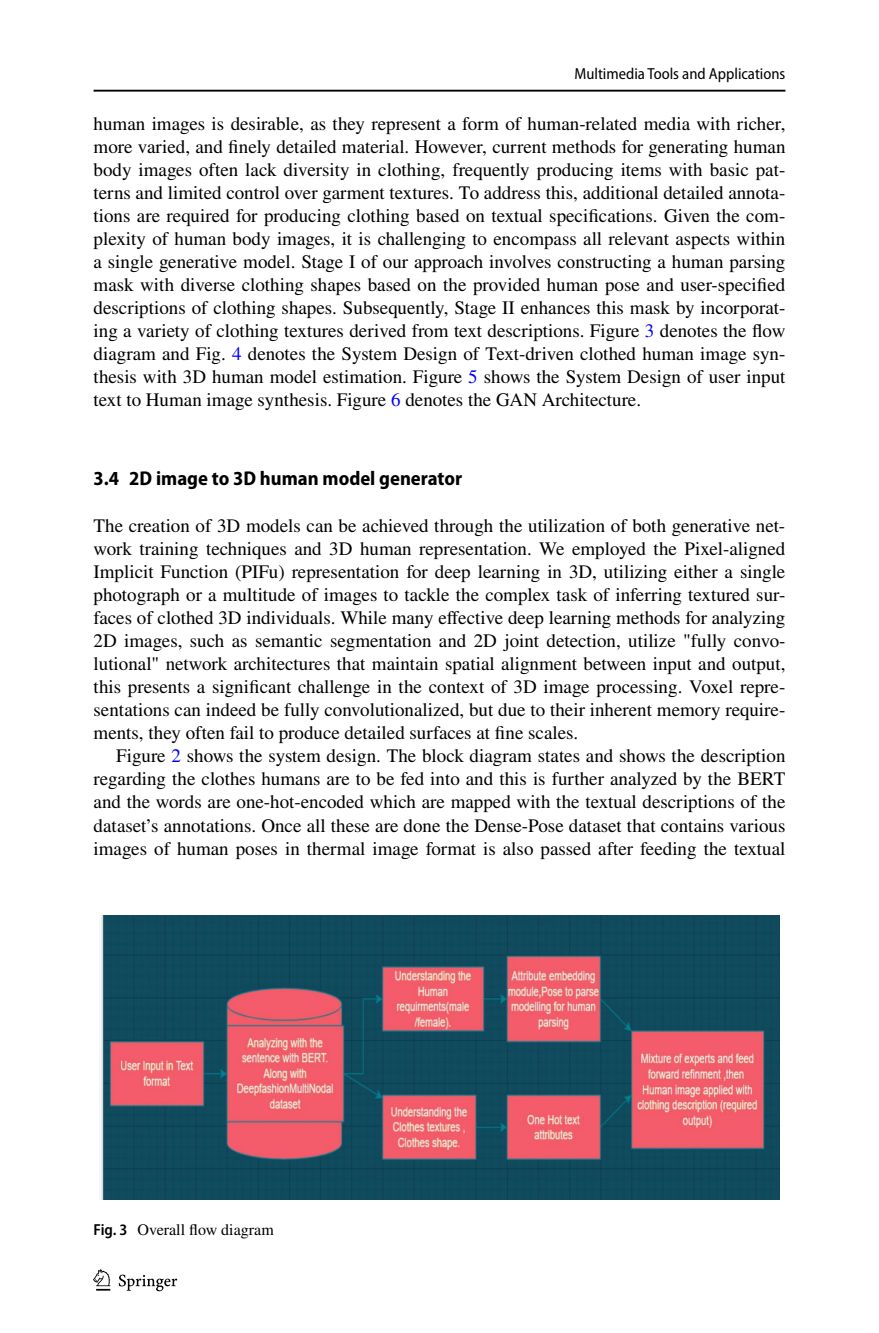
<style>
.page{position:relative;width:879px;height:1333px;background:#fff}
.page>*{position:absolute;margin:0;border:0;box-sizing:border-box;transform-origin:0 0}
.t1{font:700 semi-condensed 20px "Myriad Pro";color:#000}
.t2{font:19px/23px "STIX";color:#000;text-align:justify}
.t3{font:semi-condensed 16px "Myriad Pro";color:#000}
.t4{font:16px "STIX";color:#000}
.s1{color:#00f}
.s2{font-family:"Myriad Pro";font-weight:600;font-stretch:semi-condensed}
</style>
<div class="page">
<hr style="left:94px;top:90px;width:691px;height:2px;background:#000">
<svg style="left:93px;top:1269px;width:17px;height:21px"></svg>
<svg style="left:119px;top:1274px;width:58px;height:17px"></svg>
<img style="left:100px;top:915px;width:679px;height:284px">
<p class="t3" style="left:574px;top:65px;width:212px">Multimedia Tools and Applications</p>
<p class="t2" style="left:94px;top:113px;width:693px">human images is desirable, as they represent a form of human-related media with richer, more varied, and finely detailed material. However, current methods for generating human body images often lack diversity in clothing, frequently producing items with basic pat&shy;terns and limited control over garment textures. To address this, additional detailed annota&shy;tions are required for producing clothing based on textual specifications. Given the com&shy;plexity of human body images, it is challenging to encompass all relevant aspects within a single generative model. Stage I of our approach involves constructing a human parsing mask with diverse clothing shapes based on the provided human pose and user-specified descriptions of clothing shapes. Subsequently, Stage II enhances this mask by incorporat&shy;ing a variety of clothing textures derived from text descriptions. Figure <span class="s1">3</span> denotes the flow diagram and Fig. <span class="s1">4</span> denotes the System Design of Text-driven clothed human image syn&shy;thesis with 3D human model estimation. Figure <span class="s1">5</span> shows the System Design of user input text to Human image synthesis. Figure <span class="s1">6</span> denotes the GAN Architecture.</p>
<p class="t1" style="left:94px;top:467px;width:370px">3.4 2D image to 3D human model generator</p>
<p class="t2" style="left:94px;top:515px;width:693px">The creation of 3D models can be achieved through the utilization of both generative net&shy;work training techniques and 3D human representation. We employed the Pixel-aligned Implicit Function (PIFu) representation for deep learning in 3D, utilizing either a single photograph or a multitude of images to tackle the complex task of inferring textured sur&shy;faces of clothed 3D individuals. While many effective deep learning methods for analyzing 2D images, such as semantic segmentation and 2D joint detection, utilize "fully convo&shy;lutional" network architectures that maintain spatial alignment between input and output, this presents a significant challenge in the context of 3D image processing. Voxel repre&shy;sentations can indeed be fully convolutionalized, but due to their inherent memory require&shy;ments, they often fail to produce detailed surfaces at fine scales.</p>
<p class="t2" style="left:94px;top:745px;width:693px;text-indent:23px">Figure <span class="s1">2</span> shows the system design. The block diagram states and shows the description regarding the clothes humans are to be fed into and this is further analyzed by the BERT and the words are one-hot-encoded which are mapped with the textual descriptions of the dataset’s annotations. Once all these are done the Dense-Pose dataset that contains various images of human poses in thermal image format is also passed after feeding the textual</p>
<p class="t4" style="left:94px;top:1218px;width:182px"><span class="s2">Fig. 3</span> Overall flow diagram</p>
</div>
